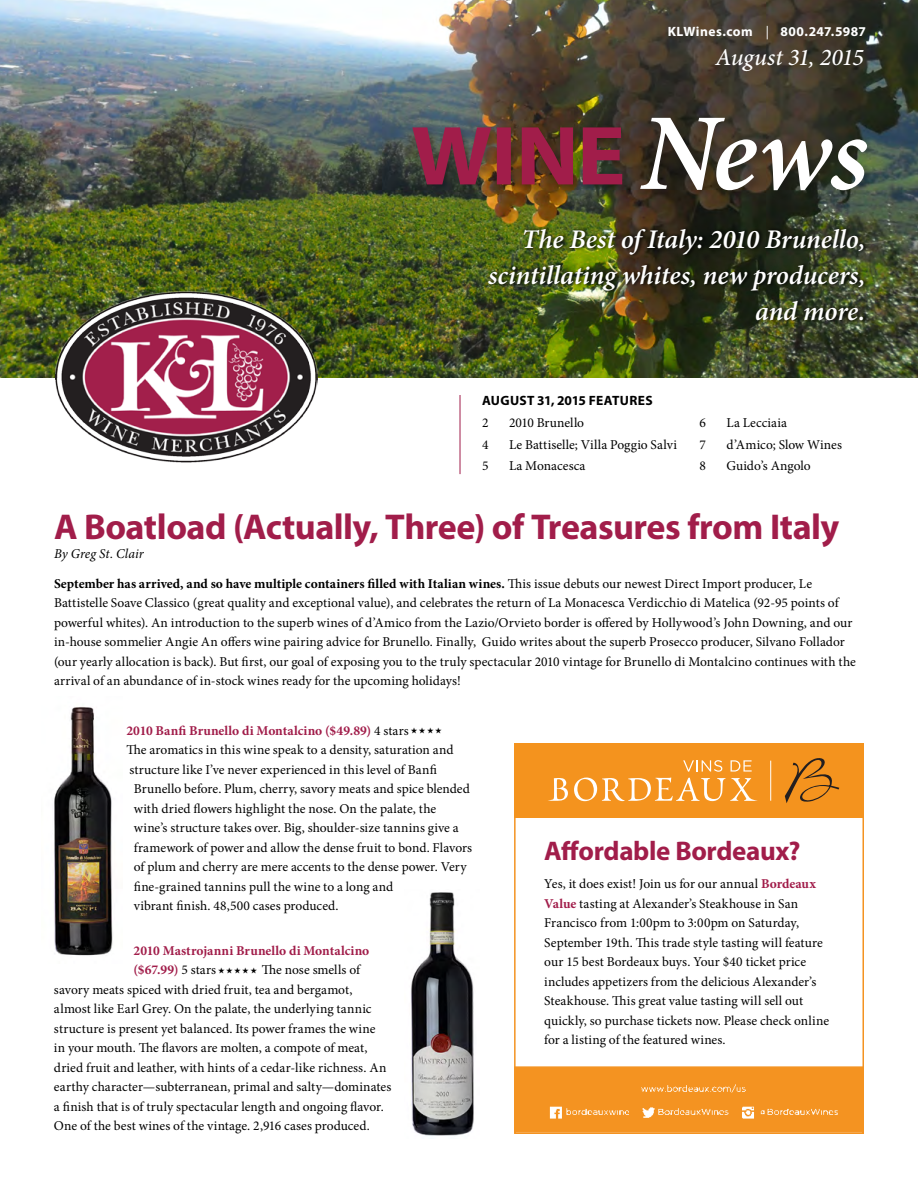
<style>
.page{position:relative;width:918px;height:1188px;background:#fff}
.page>*{position:absolute;margin:0;border:0;box-sizing:border-box;transform-origin:0 0}
.t1{font:700 36px "Myriad Pro";letter-spacing:-.015em;color:#a11d4a}
.t2{font:italic 600 27px/36px "Minion Pro";letter-spacing:-.005em;color:#fff;text-align:right}
.t3{font:700 27px "Myriad Pro";letter-spacing:-.015em;color:#a11d4a}
.t4{font:italic 500 24px "Minion Pro";letter-spacing:-.01em;color:#fff}
.t5{font:13.5px/19.5px "Minion Pro";letter-spacing:.005em;color:#000}
.t6{font:700 13.5px/29.1px "Minion Pro";letter-spacing:.005em;color:#000}
.t7{font:700 13.5px/19.5px "Minion Pro";letter-spacing:.005em;color:#a11d4a}
.t8{font:700 13.5px "Myriad Pro";letter-spacing:.035em;color:#fff}
.t9{font:700 13.5px "Myriad Pro";letter-spacing:.02em;color:#000}
.s1{font-weight:400}
.s2{font-weight:400;font-style:italic}
.s3{font-weight:400;color:#000}
.s4{font-weight:700;color:#a11d4a}
</style>
<div class="page">
<hr style="left:460px;top:395px;width:1px;height:79px;background:#a11d4a">
<img style="left:54px;top:707px;width:59px;height:249px">
<div style="left:514px;top:1066px;width:349px;height:67px;background:#f49321;border:1px solid #f49321"></div>
<img style="left:411px;top:892px;width:63px;height:244px">
<img style="left:549px;top:1084px;width:289px;height:35px">
<div style="left:514px;top:743px;width:349px;height:75px;background:#f4931e"></div>
<svg style="left:785px;top:758px;width:54px;height:45px"></svg>
<svg style="left:548px;top:778px;width:20px;height:23px"></svg>
<svg style="left:574px;top:760px;width:184px;height:41px"></svg>
<hr style="left:770px;top:761px;width:1px;height:40px;background:#fff">
<img style="left:0;top:0;width:918px;height:378px">
<img style="left:56px;top:291px;width:262px;height:171px">
<div style="left:487px;top:226px;width:381px;height:98px;background:#000;opacity:.57"></div>
<div style="left:408px;top:114px;width:469px;height:86px;background:#000;opacity:.21"></div>
<svg style="left:640px;top:118px;width:227px;height:72px"></svg>
<img style="left:412px;top:127px;width:210px;height:57px">
<p class="t8" style="left:668px;top:23px;width:200px">KLWines.com <span class="s1">|</span> 800.247.5987</p>
<h3 class="t4" style="left:716px;top:41px;width:150px">August 31, 2015</h3>
<h2 class="t2" style="left:488px;top:221px;width:379px">The Best of Italy: 2010 Brunello, scintillating whites, new producers, and more.</h2>
<p class="t9" style="left:482px;top:392px;width:172px">AUGUST 31, 2015 FEATURES</p>
<p class="t5" style="left:482px;top:413px;width:8px">2</p>
<p class="t5" style="left:509px;top:413px;width:77px">2010 Brunello</p>
<p class="t5" style="left:700px;top:413px;width:8px">6</p>
<p class="t5" style="left:727px;top:413px;width:62px">La Lecciaia</p>
<p class="t5" style="left:482px;top:435px;width:8px">4</p>
<p class="t5" style="left:509px;top:435px;width:169px">Le Battiselle; Villa Poggio Salvi</p>
<p class="t5" style="left:700px;top:435px;width:8px">7</p>
<p class="t5" style="left:727px;top:435px;width:117px">d’Amico; Slow Wines</p>
<p class="t5" style="left:482px;top:456px;width:8px">5</p>
<p class="t5" style="left:509px;top:456px;width:78px">La Monacesca</p>
<p class="t5" style="left:700px;top:456px;width:8px">8</p>
<p class="t5" style="left:727px;top:456px;width:86px">Guido’s Angolo</p>
<h1 class="t1" style="left:54px;top:503px;width:787px">A Boatload (Actually, Three) of Treasures from Italy</h1>
<p class="t6" style="left:54px;top:539px;width:760px"><span class="s2">By Greg St. Clair<br></span>September has arrived, and so have multiple containers filled with Italian wines. <span class="s1">This issue debuts our newest Direct Import producer, Le</span></p>
<p class="t5" style="left:54px;top:593px;width:803px">Battistelle Soave Classico (great quality and exceptional value), and celebrates the return of La Monacesca Verdicchio di Matelica (92-95 points of powerful whites). An introduction to the superb wines of d’Amico from the Lazio/Orvieto border is offered by Hollywood’s John Downing, and our in-house sommelier Angie An offers wine pairing advice for Brunello. Finally, Guido writes about the superb Prosecco producer, Silvano Follador (our yearly allocation is back). But first, our goal of exposing you to the truly spectacular 2010 vintage for Brunello di Montalcino continues with the arrival of an abundance of in-stock wines ready for the upcoming holidays!</p>
<p class="t7" style="left:126px;top:720px;width:284px">2010 Banfi Brunello di Montalcino ($49.89) <span class="s3">4 stars</span></p>
<p class="t5" style="left:126px;top:740px;width:329px">The aromatics in this wine speak to a density, saturation and</p>
<p class="t5" style="left:129px;top:760px;width:309px">structure like I’ve never experienced in this level of Banfi</p>
<p class="t5" style="left:134px;top:779px;width:338px">Brunello before. Plum, cherry, savory meats and spice blended</p>
<p class="t5" style="left:134px;top:799px;width:304px">with dried flowers highlight the nose. On the palate, the</p>
<p class="t5" style="left:134px;top:818px;width:326px">wine’s structure takes over. Big, shoulder-size tannins give a</p>
<p class="t5" style="left:134px;top:838px;width:340px">framework of power and allow the dense fruit to bond. Flavors</p>
<p class="t5" style="left:134px;top:857px;width:334px">of plum and cherry are mere accents to the dense power. Very</p>
<p class="t5" style="left:134px;top:877px;width:261px">fine-grained tannins pull the wine to a long and</p>
<p class="t5" style="left:134px;top:896px;width:206px">vibrant finish. 48,500 cases produced.</p>
<p class="t7" style="left:134px;top:941px;width:237px">2010 Mastrojanni Brunello di Montalcino ($67.99) <span class="s3">5 stars</span></p>
<p class="t5" style="left:54px;top:960px;width:339px;text-indent:208px">The nose smells of savory meats spiced with dried fruit, tea and bergamot, almost like Earl Grey. On the palate, the underlying tannic structure is present yet balanced. Its power frames the wine<br>in your mouth. The flavors are molten, a compote of meat, dried fruit and leather, with hints of a cedar-like richness. An earthy character—subterranean, primal and salty—dominates a finish that is of truly spectacular length and ongoing flavor.<br>One of the best wines of the vintage. 2,916 cases produced.</p>
<h2 class="t3" style="left:544px;top:833px;width:258px">Affordable Bordeaux?</h2>
<p class="t5" style="left:544px;top:874px;width:286px">Yes, it does exist! Join us for our annual <span class="s4">Bordeaux Value</span> tasting at Alexander’s Steakhouse in San Francisco from 1:00pm to 3:00pm on Saturday, September 19th. This trade style tasting will feature our 15 best Bordeaux buys. Your $40 ticket price includes appetizers from the delicious Alexander’s Steakhouse. This great value tasting will sell out quickly, so purchase tickets now. Please check online for a listing of the featured wines.</p>
</div>
